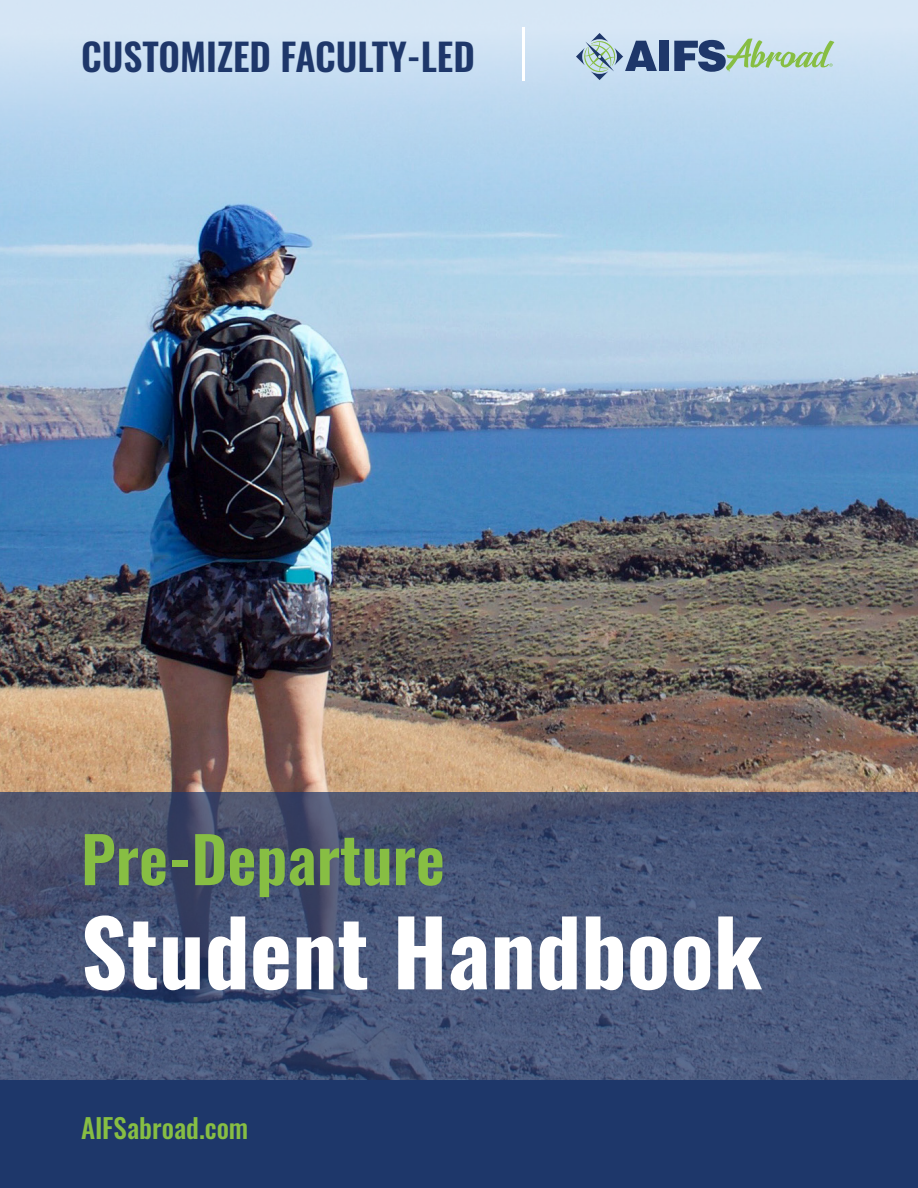
<style>
.page{position:relative;width:918px;height:1188px;background:#fff}
.page>*{position:absolute;margin:0;border:0;box-sizing:border-box;transform-origin:0 0}
.t1{font:700 90px "Oswald";color:#fff}
.t2{font:600 63px "Oswald";color:#87be43}
.Body_Copy{font:600 37.5px "Oswald";color:#1e376a}
.Body_Text_-_white{font:500 27px "Oswald";color:#87be43}
</style>
<div class="page">
<img style="left:0;top:216px;width:918px;height:576px">
<div style="left:0;top:0;width:918px;height:216px;background:linear-gradient(to bottom,#dae8f6,#a2cbea)"></div>
<div style="left:0;top:1080px;width:918px;height:108px;background:#1e376a"></div>
<svg style="left:0;top:792px;width:918px;height:288px;background:#475476"></svg>
<div style="left:659px;top:41px;width:10px;height:30px;background:#1e376a"></div>
<svg style="left:674px;top:38px;width:160px;height:34px;background:#9db8b6"></svg>
<svg style="left:576px;top:33px;width:81px;height:47px;background:#a2bacb"></svg>
<hr style="left:522px;top:27px;width:3px;height:54px;background:#fff">
<p class="Body_Copy" style="left:81px;top:37px;width:395px">CUSTOMIZED FACULTY-LED</p>
<p class="t2" style="left:81px;top:827px;width:365px">Pre-Departure</p>
<p class="t1" style="left:81px;top:906px;width:683px">Student Handbook</p>
<p class="Body_Text_-_white" style="left:81px;top:1114px;width:169px">AIFSabroad.com</p>
</div>
